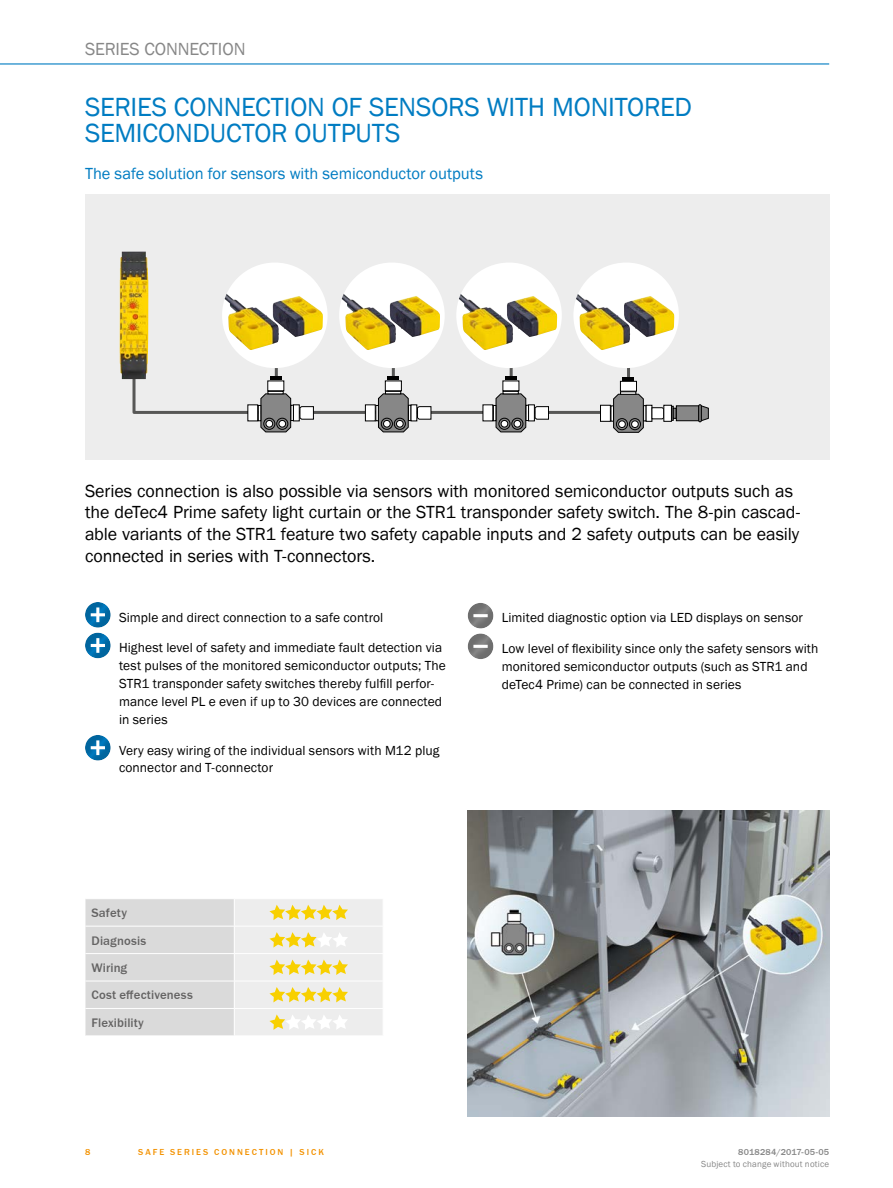
<style>
.page{position:relative;width:893px;height:1188px;background:#fff}
.page>*{position:absolute;margin:0;border:0;box-sizing:border-box;transform-origin:0 0}
.t1{font:27px/25.5px "SICK Franklin";letter-spacing:-.005em;color:#007cc2}
.t2{font:18px/21.8px "SICK Franklin";letter-spacing:-.005em;color:#000}
.t3{font:18px "SICK Franklin";letter-spacing:-.005em;color:#878787}
.t4{font:16.5px "SICK Franklin";color:#007cc2}
.t5{font:13.5px/17.9px "SICK Franklin";letter-spacing:.005em;color:#000}
.t6{font:500 12.75px/27.5px "SICK Franklin";letter-spacing:.015em;color:#646363}
.t7{font:9px "SICK Franklin";letter-spacing:.02em;color:#878787}
.t8{font:500 9px "SICK Franklin";letter-spacing:.225em;color:#f39200}
.t9{font:500 9px "SICK Franklin";letter-spacing:.02em;color:#878787}
</style>
<div class="page">
<hr style="left:0;top:63px;width:829px;height:2px;background:#007cc2">
<svg style="left:85px;top:602px;width:26px;height:26px"></svg>
<svg style="left:91px;top:607px;width:14px;height:15px"></svg>
<svg style="left:85px;top:632px;width:26px;height:27px"></svg>
<svg style="left:91px;top:638px;width:14px;height:15px"></svg>
<svg style="left:85px;top:735px;width:26px;height:26px"></svg>
<svg style="left:91px;top:740px;width:14px;height:15px"></svg>
<svg style="left:467px;top:603px;width:27px;height:26px"></svg>
<svg style="left:473px;top:614px;width:15px;height:3px"></svg>
<svg style="left:467px;top:633px;width:27px;height:26px"></svg>
<svg style="left:473px;top:645px;width:15px;height:3px"></svg>
<svg style="left:85px;top:899px;width:298px;height:137px;background:#e5e3d9"></svg>
<div style="left:85px;top:194px;width:744px;height:265px;background:#ededed"></div>
<img style="left:120px;top:252px;width:28px;height:127px">
<img style="left:468px;top:811px;width:361px;height:306px">
<svg style="left:131px;top:368px;width:533px;height:65px"></svg>
<div style="left:671px;top:406px;width:3px;height:15px;background:#878787;border:1px solid #000"></div>
<div style="left:663px;top:405px;width:9px;height:17px;background:#fff;border:1px solid #000"></div>
<svg style="left:673px;top:408px;width:3px;height:11px"></svg>
<div style="left:676px;top:405px;width:23px;height:16px;background:#878787;border:1px solid #000"></div>
<svg style="left:702px;top:405px;width:7px;height:16px"></svg>
<div style="left:698px;top:404px;width:4px;height:18px;border:1px solid #000"></div>
<div style="left:222px;top:263px;width:106px;height:105px;background:#fff;border-radius:50%"></div>
<img style="left:225px;top:294px;width:98px;height:56px">
<div style="left:339px;top:263px;width:106px;height:105px;background:#fff;border-radius:50%"></div>
<img style="left:342px;top:294px;width:98px;height:56px">
<div style="left:456px;top:263px;width:106px;height:105px;background:#fff;border-radius:50%"></div>
<img style="left:459px;top:294px;width:98px;height:56px">
<div style="left:573px;top:263px;width:106px;height:105px;background:#fff;border-radius:50%"></div>
<img style="left:576px;top:294px;width:98px;height:56px">
<h2 class="t3" style="left:85px;top:38px;width:162px">SERIES CONNECTION</h2>
<h1 class="t1" style="left:85px;top:95px;width:608px">SERIES CONNECTION OF SENSORS WITH MONITORED<br>SEMICONDUCTOR OUTPUTS</h1>
<p class="t4" style="left:85px;top:163px;width:399px">The safe solution for sensors with semiconductor outputs</p>
<p class="t2" style="left:85px;top:480px;width:717px">Series connection is also possible via sensors with monitored semiconductor outputs such as the deTec4 Prime safety light curtain or the STR1 transponder safety switch. The 8-pin cascad&shy;able variants of the STR1 feature two safety capable inputs and 2 safety outputs can be easily connected in series with T-connectors.</p>
<p class="t5" style="left:119px;top:608px;width:266px">Simple and direct connection to a safe control</p>
<p class="t5" style="left:119px;top:639px;width:328px">Highest level of safety and immediate fault detection via test pulses of the monitored semiconductor outputs; The STR1 transponder safety switches thereby fulfill perfor&shy;mance level PL e even if up to 30 devices are connected in series</p>
<p class="t5" style="left:119px;top:741px;width:322px">Very easy wiring of the individual sensors with M12 plug connector and T-connector</p>
<p class="t6" style="left:91px;top:899px;width:103px">Safety<br>Diagnosis<br>Wiring<br>Cost effectiveness<br>Flexibility</p>
<p class="t5" style="left:502px;top:609px;width:303px">Limited diagnostic option via LED displays on sensor</p>
<p class="t5" style="left:502px;top:640px;width:318px">Low level of flexibility since only the safety sensors with monitored semiconductor outputs (such as STR1 and deTec4 Prime) can be connected in series</p>
<p class="t8" style="left:85px;top:1146px;width:7px">8</p>
<p class="t8" style="left:138px;top:1146px;width:187px">Safe s eri es connecti on | SICK</p>
<p class="t9" style="left:738px;top:1146px;width:92px">8018284/2017-05-05</p>
<p class="t7" style="left:701px;top:1159px;width:130px">Subject to change without notice</p>
</div>
